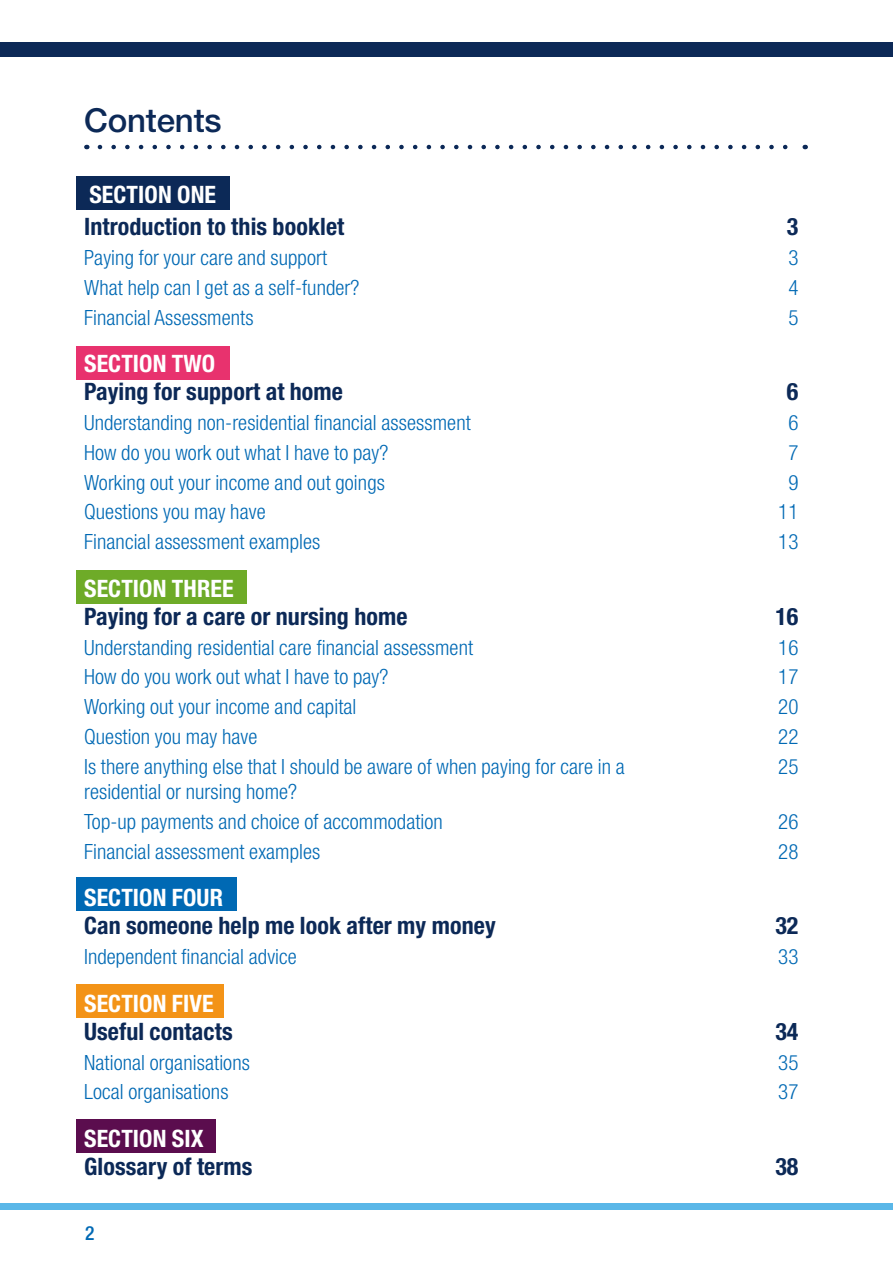
<style>
.page{position:relative;width:893px;height:1263px;background:#fff}
.page>*{position:absolute;margin:0;border:0;box-sizing:border-box;transform-origin:0 0}
.t1{font:500 33px "Helvetica Neue LT";letter-spacing:-.005em;color:#0c2957}
.t2{font:700 condensed 24px "Helvetica Neue LT";letter-spacing:.005em;color:#0c2957}
.t3{font:700 condensed 24px "Helvetica Neue LT";letter-spacing:.005em;color:#fff}
.t4{font:300 condensed 21px/29.7px "Helvetica Neue LT";letter-spacing:.005em;color:#0069b4}
.t5{font:500 condensed 19.5px "Helvetica Neue LT";color:#0069b4}
</style>
<div class="page">
<div style="left:0;top:43px;width:893px;height:14px;background:#0c2957"></div>
<div style="left:0;top:1203px;width:893px;height:7px;background:#5ab7e8"></div>
<div style="left:77px;top:177px;width:153px;height:33px;background:#0c2957"></div>
<div style="left:77px;top:346px;width:153px;height:33px;background:#e8326e"></div>
<div style="left:77px;top:570px;width:170px;height:33px;background:#6eab28"></div>
<div style="left:77px;top:878px;width:160px;height:33px;background:#0069b4"></div>
<div style="left:77px;top:985px;width:147px;height:33px;background:#f39317"></div>
<div style="left:77px;top:1120px;width:139px;height:33px;background:#5b0d4e"></div>
<svg style="left:100px;top:145px;width:688px;height:4px"></svg>
<h1 class="t1" style="left:84px;top:101px;width:139px">Contents</h1>
<p class="t3" style="left:89px;top:180px;width:128px">SECTION ONE</p>
<p class="t2" style="left:84px;top:212px;width:262px">Introduction to this booklet</p>
<p class="t2" style="left:787px;top:212px;width:13px">3</p>
<p class="t4" style="left:84px;top:243px;width:244px">Paying for your care and support</p>
<p class="t4" style="left:788px;top:243px;width:12px">3</p>
<p class="t4" style="left:84px;top:272px;width:277px">What help can I get as a self-funder?</p>
<p class="t4" style="left:788px;top:272px;width:12px">4</p>
<p class="t4" style="left:84px;top:302px;width:171px">Financial Assessments</p>
<p class="t4" style="left:788px;top:302px;width:12px">5</p>
<p class="t3" style="left:84px;top:349px;width:133px">SECTION TWO</p>
<p class="t2" style="left:84px;top:377px;width:260px">Paying for support at home</p>
<p class="t2" style="left:787px;top:377px;width:13px">6</p>
<p class="t4" style="left:84px;top:408px;width:388px">Understanding non-residential financial assessment</p>
<p class="t4" style="left:788px;top:408px;width:12px">6</p>
<p class="t4" style="left:84px;top:437px;width:306px">How do you work out what I have to pay?</p>
<p class="t4" style="left:788px;top:437px;width:12px">7</p>
<p class="t4" style="left:84px;top:467px;width:302px">Working out your income and out goings</p>
<p class="t4" style="left:788px;top:467px;width:12px">9</p>
<p class="t4" style="left:84px;top:497px;width:183px">Questions you may have</p>
<p class="t4" style="left:778px;top:497px;width:22px">11</p>
<p class="t4" style="left:84px;top:527px;width:238px">Financial assessment examples</p>
<p class="t4" style="left:778px;top:527px;width:22px">13</p>
<p class="t3" style="left:84px;top:573px;width:151px">SECTION THREE</p>
<p class="t2" style="left:84px;top:602px;width:325px">Paying for a care or nursing home</p>
<p class="t2" style="left:775px;top:602px;width:25px">16</p>
<p class="t4" style="left:84px;top:632px;width:391px">Understanding residential care financial assessment</p>
<p class="t4" style="left:778px;top:632px;width:22px">16</p>
<p class="t4" style="left:84px;top:662px;width:306px">How do you work out what I have to pay?</p>
<p class="t4" style="left:778px;top:662px;width:22px">17</p>
<p class="t4" style="left:84px;top:692px;width:274px">Working out your income and capital</p>
<p class="t4" style="left:778px;top:692px;width:22px">20</p>
<p class="t4" style="left:84px;top:721px;width:175px">Question you may have</p>
<p class="t4" style="left:778px;top:721px;width:22px">22</p>
<p class="t4" style="left:84px;top:751px;width:542px">Is there anything else that I should be aware of when paying for care in a</p>
<p class="t4" style="left:778px;top:751px;width:22px">25</p>
<p class="t4" style="left:84px;top:777px;width:360px">residential or nursing home?<br>Top-up payments and choice of accommodation</p>
<p class="t4" style="left:778px;top:806px;width:22px">26</p>
<p class="t4" style="left:84px;top:836px;width:238px">Financial assessment examples</p>
<p class="t4" style="left:778px;top:836px;width:22px">28</p>
<p class="t3" style="left:84px;top:883px;width:140px">SECTION FOUR</p>
<p class="t2" style="left:84px;top:911px;width:413px">Can someone help me look after my money</p>
<p class="t2" style="left:775px;top:911px;width:25px">32</p>
<p class="t4" style="left:84px;top:942px;width:214px">Independent financial advice</p>
<p class="t4" style="left:778px;top:942px;width:22px">33</p>
<p class="t3" style="left:84px;top:989px;width:131px">SECTION FIVE</p>
<p class="t2" style="left:84px;top:1017px;width:150px">Useful contacts</p>
<p class="t2" style="left:775px;top:1017px;width:25px">34</p>
<p class="t4" style="left:84px;top:1047px;width:167px">National organisations</p>
<p class="t4" style="left:778px;top:1047px;width:22px">35</p>
<p class="t4" style="left:84px;top:1077px;width:146px">Local organisations</p>
<p class="t4" style="left:778px;top:1077px;width:22px">37</p>
<p class="t3" style="left:84px;top:1124px;width:121px">SECTION SIX</p>
<p class="t2" style="left:84px;top:1152px;width:170px">Glossary of terms</p>
<p class="t2" style="left:775px;top:1152px;width:25px">38</p>
<p class="t5" style="left:85px;top:1221px;width:11px">2</p>
</div>
